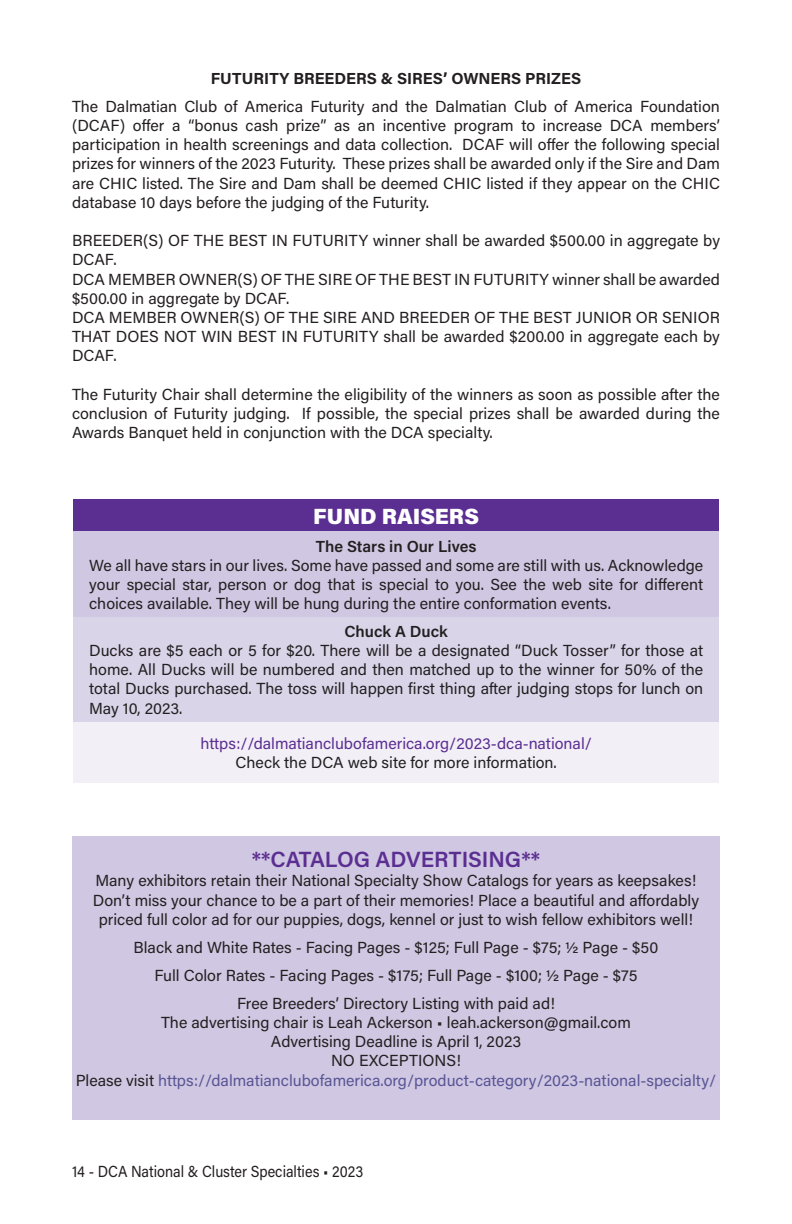
<style>
.page{position:relative;width:792px;height:1224px;background:#fff}
.page>*{position:absolute;margin:0;border:0;box-sizing:border-box;transform-origin:0 0}
.MainText27{font:600 22px "Acumin Pro";letter-spacing:-.005em;color:#5b2e91}
.MainText27-2{font:900 22px "Acumin Pro";color:#fff}
.MainText27-3{font:16px/19.2px "Acumin Pro";color:#231f20;text-align:justify}
.MainText27-4{font:16px "Acumin Pro";color:#585595}
.MainText27-5{font:16px "Acumin Pro";color:#5b2e91}
.MainText27-6{font:16px "Acumin Pro";color:#231f20;scale:.9 1}
.MainText27-7{font:700 16px "Acumin Pro";letter-spacing:.005em;color:#231f20}
.MainText27-8{font:600 16px "Acumin Pro";color:#231f20}
.s1{color:#231f20}
</style>
<div class="page">
<div style="left:72px;top:836px;width:648px;height:284px;background:#d0c7e2"></div>
<div style="left:73px;top:500px;width:646px;height:32px;background:#5b2e91"></div>
<div style="left:73px;top:532px;width:646px;height:85px;background:#d0c7e2"></div>
<div style="left:73px;top:617px;width:646px;height:105px;background:#dad4e9"></div>
<div style="left:73px;top:722px;width:646px;height:61px;background:#f2eff7"></div>
<p class="MainText27-7" style="left:211px;top:67px;width:372px">FUTURITY BREEDERS &amp; SIRES’ OWNERS PRIZES</p>
<p class="MainText27-3" style="left:72px;top:96px;width:650px">The Dalmatian Club of America Futurity and the Dalmatian Club of America Foundation (DCAF) offer a “bonus cash prize” as an incentive program to increase DCA members’ participation in health screenings and data collection. DCAF will offer the following special prizes for winners of the 2023 Futurity. These prizes shall be awarded only if the Sire and Dam are CHIC listed. The Sire and Dam shall be deemed CHIC listed if they appear on the CHIC database 10 days before the judging of the Futurity.</p>
<p class="MainText27-3" style="left:72px;top:230px;width:650px">BREEDER(S) OF THE BEST IN FUTURITY winner shall be awarded $500.00 in aggregate by<br>DCAF.</p>
<p class="MainText27-3" style="left:72px;top:269px;width:650px">DCA MEMBER OWNER(S) OF THE SIRE OF THE BEST IN FUTURITY winner shall be awarded $500.00 in aggregate by DCAF.</p>
<p class="MainText27-3" style="left:72px;top:307px;width:650px">DCA MEMBER OWNER(S) OF THE SIRE AND BREEDER OF THE BEST JUNIOR OR SENIOR THAT DOES NOT WIN BEST IN FUTURITY shall be awarded $200.00 in aggregate each by DCAF.</p>
<p class="MainText27-3" style="left:72px;top:384px;width:650px">The Futurity Chair shall determine the eligibility of the winners as soon as possible after the conclusion of Futurity judging. If possible, the special prizes shall be awarded during the Awards Banquet held in conjunction with the DCA specialty.</p>
<p class="MainText27-2" style="left:313px;top:500px;width:167px">FUND RAISERS</p>
<p class="MainText27-8" style="left:316px;top:535px;width:162px">The Stars in Our Lives</p>
<p class="MainText27-3" style="left:89px;top:555px;width:616px">We all have stars in our lives. Some have passed and some are still with us. Acknowledge your special star, person or dog that is special to you. See the web site for different choices available. They will be hung during the entire conformation events.</p>
<p class="MainText27-8" style="left:345px;top:620px;width:105px">Chuck A Duck</p>
<p class="MainText27-3" style="left:89px;top:640px;width:616px">Ducks are $5 each or 5 for $20. There will be a designated “Duck Tosser” for those at home. All Ducks will be numbered and then matched up to the winner for 50% of the total Ducks purchased. The toss will happen first thing after judging stops for lunch on May 10, 2023.</p>
<p class="MainText27-5" style="left:200px;top:732px;width:393px">https://dalmatianclubofamerica.org/2023-dca-national/</p>
<p class="MainText27-3" style="left:236px;top:752px;width:323px">Check the DCA web site for more information.</p>
<p class="MainText27" style="left:252px;top:844px;width:290px">**CATALOG ADVERTISING**</p>
<p class="MainText27-3" style="left:93px;top:871px;width:608px;text-align:center">Many exhibitors retain their National Specialty Show Catalogs for years as keepsakes!<br>Don’t miss your chance to be a part of their memories! Place a beautiful and affordably priced full color ad for our puppies, dogs, kennel or just to wish fellow exhibitors well!</p>
<p class="MainText27-3" style="left:134px;top:937px;width:526px">Black and White Rates - Facing Pages - $125; Full Page - $75; ½ Page - $50</p>
<p class="MainText27-3" style="left:154px;top:965px;width:485px">Full Color Rates - Facing Pages - $175; Full Page - $100; ½ Page - $75</p>
<p class="MainText27-3" style="left:237px;top:993px;width:319px">Free Breeders’ Directory Listing with paid ad!</p>
<p class="MainText27-3" style="left:161px;top:1012px;width:471px">The advertising chair is Leah Ackerson • leah.ackerson@gmail.com</p>
<p class="MainText27-3" style="left:271px;top:1031px;width:252px">Advertising Deadline is April 1, 2023</p>
<p class="MainText27-3" style="left:331px;top:1051px;width:131px">NO EXCEPTIONS!</p>
<p class="MainText27-4" style="left:76px;top:1069px;width:642px"><span class="s1">Please visit</span> https://dalmatianclubofamerica.org/product-category/2023-national-specialty/</p>
<p class="MainText27-6" style="left:72px;top:1161px;width:325px">14 - DCA National &amp; Cluster Specialties • 2023</p>
</div>
